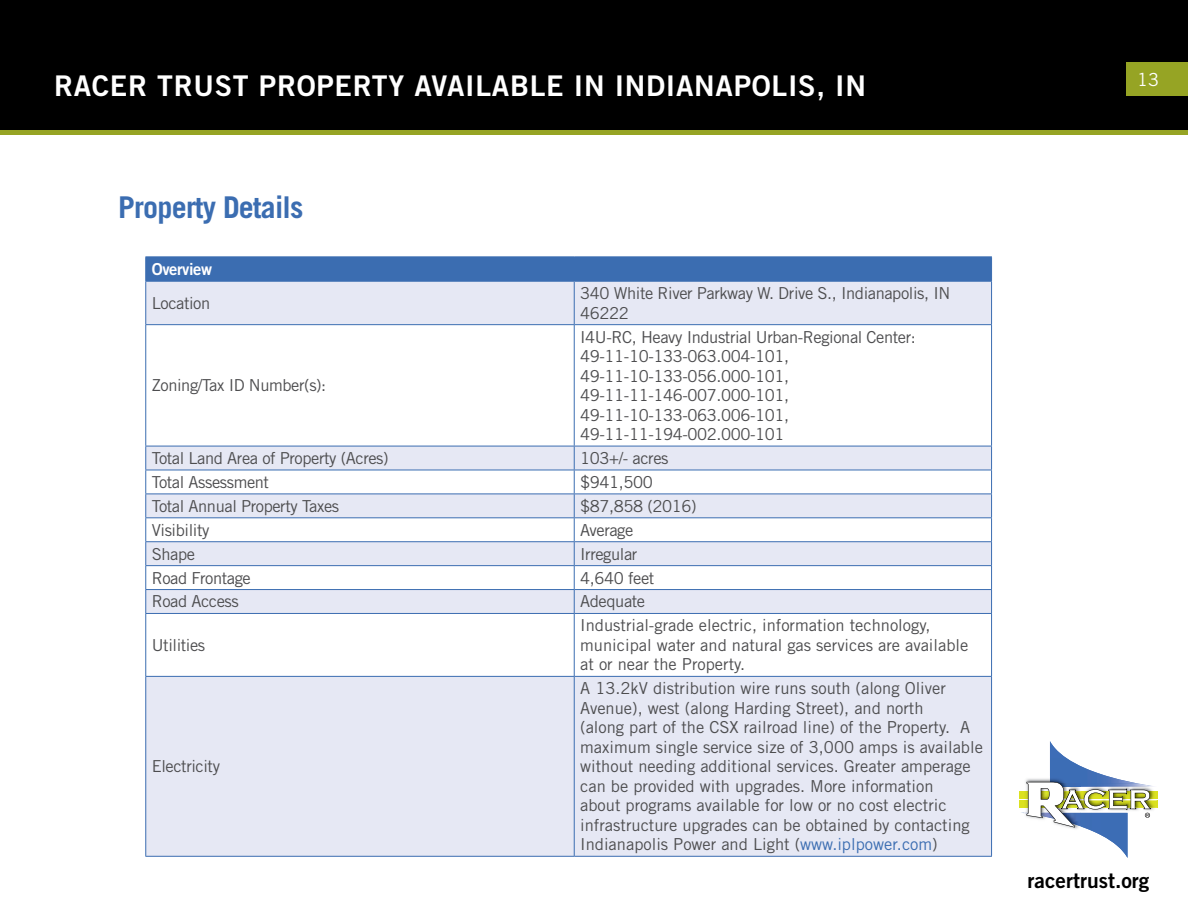
<style>
.page{position:relative;width:1188px;height:918px;background:#fff}
.page>*{position:absolute;margin:0;border:0;box-sizing:border-box;transform-origin:0 0}
.t1{font:700 30px "Trade Gothic LT Std";letter-spacing:-.025em;color:#3b6db1}
.t2{font:28.5px "Trade Gothic LT Std Bd 2";letter-spacing:.025em;color:#fff}
.t3{font:21px "Trade Gothic LT Std Bd 2";color:#000}
.t4{font:18px "Trade Gothic LT Std";color:#fff}
.t5{font:16.5px/19.5px "Trade Gothic LT Std";color:#4d4d4f}
.t6{font:16.5px/19.5px "Trade Gothic LT Std";letter-spacing:-.025em;color:#4d4d4f}
.t7{font:16.5px "Trade Gothic LT Std Bd 2";letter-spacing:-.025em;color:#fff}
.s1{color:#3b6db1}
</style>
<div class="page">
<div style="left:1px;top:1px;width:1186px;height:131px;background:#000"></div>
<div style="left:0;top:0;width:1188px;height:133px;border:2px solid #000"></div>
<div style="left:1126px;top:62px;width:62px;height:34px;background:#96a424"></div>
<div style="left:0;top:130px;width:1188px;height:5px;background:#96a424"></div>
<div style="left:1019px;top:791px;width:139px;height:7px;background:#dbe120"></div>
<div style="left:1019px;top:801px;width:139px;height:7px;background:#dbe120"></div>
<svg style="left:1021px;top:741px;width:137px;height:117px"></svg>
<div style="left:146px;top:282px;width:845px;height:42px;background:#e6e8f4"></div>
<svg style="left:146px;top:325px;width:845px;height:145px"></svg>
<svg style="left:146px;top:471px;width:845px;height:23px"></svg>
<svg style="left:146px;top:495px;width:845px;height:361px;fill:#e6e8f4"></svg>
<hr style="left:145px;top:282px;width:1px;height:42px;background:#3b6db1">
<hr style="left:574px;top:282px;width:1px;height:42px;background:#3b6db1">
<hr style="left:991px;top:282px;width:1px;height:42px;background:#3b6db1">
<hr style="left:145px;top:324px;width:429px;height:1px;background:#3b6db1">
<hr style="left:145px;top:325px;width:1px;height:121px;background:#3b6db1">
<hr style="left:574px;top:324px;width:418px;height:1px;background:#3b6db1">
<hr style="left:574px;top:325px;width:1px;height:121px;background:#3b6db1">
<hr style="left:991px;top:325px;width:1px;height:121px;background:#3b6db1">
<hr style="left:145px;top:446px;width:429px;height:1px;background:#3b6db1">
<hr style="left:574px;top:446px;width:418px;height:1px;background:#3b6db1">
<hr style="left:145px;top:470px;width:429px;height:1px;background:#3b6db1">
<hr style="left:574px;top:470px;width:418px;height:1px;background:#3b6db1">
<hr style="left:145px;top:494px;width:429px;height:1px;background:#3b6db1">
<hr style="left:574px;top:494px;width:418px;height:1px;background:#3b6db1">
<hr style="left:145px;top:517px;width:429px;height:1px;background:#3b6db1">
<hr style="left:574px;top:517px;width:418px;height:1px;background:#3b6db1">
<hr style="left:145px;top:541px;width:429px;height:1px;background:#3b6db1">
<hr style="left:574px;top:541px;width:418px;height:1px;background:#3b6db1">
<hr style="left:145px;top:565px;width:429px;height:1px;background:#3b6db1">
<hr style="left:574px;top:565px;width:418px;height:1px;background:#3b6db1">
<hr style="left:145px;top:589px;width:429px;height:1px;background:#3b6db1">
<svg style="left:145px;top:446px;width:1px;height:167px"></svg>
<hr style="left:574px;top:589px;width:418px;height:1px;background:#3b6db1">
<svg style="left:574px;top:446px;width:1px;height:167px"></svg>
<svg style="left:991px;top:446px;width:1px;height:167px"></svg>
<hr style="left:145px;top:613px;width:429px;height:1px;background:#3b6db1">
<hr style="left:145px;top:614px;width:1px;height:62px;background:#3b6db1">
<hr style="left:574px;top:613px;width:418px;height:1px;background:#3b6db1">
<hr style="left:574px;top:614px;width:1px;height:62px;background:#3b6db1">
<hr style="left:991px;top:614px;width:1px;height:62px;background:#3b6db1">
<hr style="left:145px;top:676px;width:429px;height:1px;background:#3b6db1">
<hr style="left:145px;top:677px;width:1px;height:179px;background:#3b6db1">
<hr style="left:574px;top:676px;width:418px;height:1px;background:#3b6db1">
<hr style="left:574px;top:677px;width:1px;height:179px;background:#3b6db1">
<hr style="left:991px;top:677px;width:1px;height:179px;background:#3b6db1">
<hr style="left:145px;top:856px;width:429px;height:1px;background:#3b6db1">
<hr style="left:574px;top:856px;width:418px;height:1px;background:#3b6db1">
<hr style="left:145px;top:256px;width:429px;height:1px;background:#3b6db1">
<hr style="left:574px;top:256px;width:418px;height:1px;background:#3b6db1">
<div style="left:145px;top:257px;width:847px;height:24px;background:#3b6db1"></div>
<hr style="left:145px;top:281px;width:429px;height:1px;background:#3b6db1">
<hr style="left:574px;top:281px;width:418px;height:1px;background:#3b6db1">
<h2 class="t2" style="left:54px;top:68px;width:814px">RACER TRUST PROPERTY AVAILABLE IN INDIANAPOLIS, IN</h2>
<h1 class="t1" style="left:118px;top:189px;width:187px">Property Details</h1>
<p class="t7" style="left:152px;top:259px;width:62px">Overview</p>
<p class="t6" style="left:152px;top:293px;width:60px">Location</p>
<p class="t6" style="left:580px;top:283px;width:372px">340 White River Parkway W. Drive S., Indianapolis, IN<br>46222</p>
<p class="t6" style="left:152px;top:376px;width:176px">Zoning/Tax ID Number(s):</p>
<p class="t6" style="left:580px;top:327px;width:337px">I4U-RC, Heavy Industrial Urban-Regional Center:<br>49-11-10-133-063.004-101,<br>49-11-10-133-056.000-101,<br>49-11-11-146-007.000-101,<br>49-11-10-133-063.006-101,<br>49-11-11-194-002.000-101</p>
<p class="t6" style="left:152px;top:448px;width:238px">Total Land Area of Property (Acres)</p>
<p class="t6" style="left:580px;top:448px;width:90px">103+/- acres</p>
<p class="t6" style="left:152px;top:472px;width:119px">Total Assessment</p>
<p class="t5" style="left:580px;top:472px;width:74px">$941,500</p>
<p class="t6" style="left:152px;top:496px;width:189px">Total Annual Property Taxes</p>
<p class="t6" style="left:580px;top:496px;width:118px">$87,858 (2016)</p>
<p class="t6" style="left:152px;top:520px;width:59px">Visibility</p>
<p class="t6" style="left:580px;top:520px;width:55px">Average</p>
<p class="t5" style="left:152px;top:544px;width:45px">Shape</p>
<p class="t6" style="left:580px;top:544px;width:59px">Irregular</p>
<p class="t6" style="left:152px;top:568px;width:101px">Road Frontage</p>
<p class="t5" style="left:580px;top:568px;width:76px">4,640 feet</p>
<p class="t6" style="left:152px;top:592px;width:89px">Road Access</p>
<p class="t6" style="left:580px;top:592px;width:66px">Adequate</p>
<p class="t6" style="left:152px;top:635px;width:55px">Utilities</p>
<p class="t5" style="left:580px;top:616px;width:390px">Industrial-grade electric, information technology, municipal water and natural gas services are available at or near the Property.</p>
<p class="t6" style="left:152px;top:756px;width:70px">Electricity</p>
<p class="t5" style="left:580px;top:678px;width:404px">A 13.2kV distribution wire runs south (along Oliver Avenue), west (along Harding Street), and north<br>(along part of the CSX railroad line) of the Property. A maximum single service size of 3,000 amps is available without needing additional services. Greater amperage can be provided with upgrades. More information<br>about programs available for low or no cost electric infrastructure upgrades can be obtained by contacting Indianapolis Power and Light (<span class="s1">www.iplpower.com</span>)</p>
<p class="t4" style="left:1137px;top:68px;width:23px">13</p>
<p class="t3" style="left:1028px;top:867px;width:123px">racertrust.org</p>
</div>
